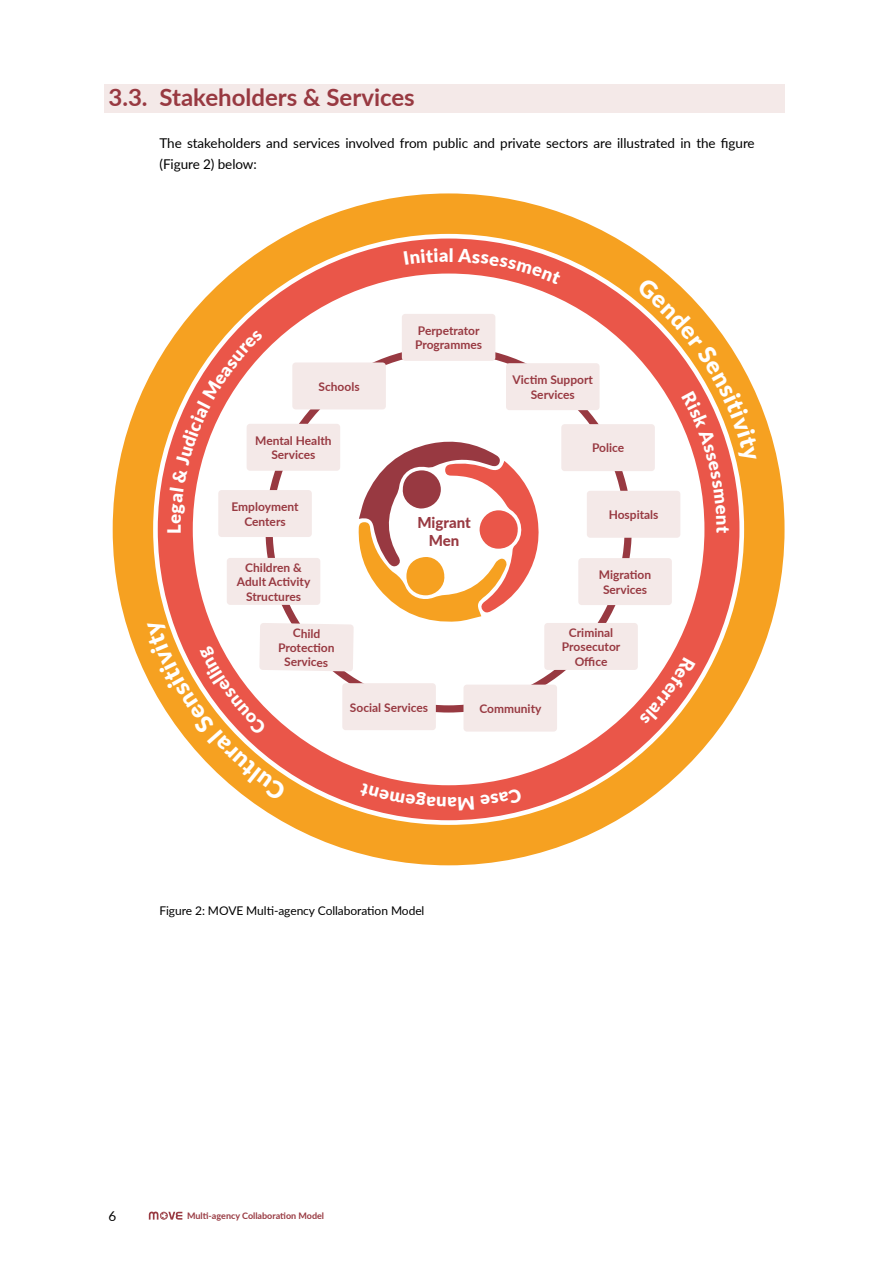
<style>
.page{position:relative;width:893px;height:1263px;background:#fff}
.page>*{position:absolute;margin:0;border:0;box-sizing:border-box;transform-origin:0 0}
.t1{font:700 24px "Lato";color:#983941}
.t2{font:900 18.3px "Lato";color:#fff}
.t3{font:800 15px/18px "Lato";letter-spacing:-.005em;color:#983941;text-align:center}
.t4{font:13.5px/21px "Lato";letter-spacing:-.005em;color:#000}
.t5{font:700 12px/14.4px "Lato";color:#983941;text-align:center}
.t6{font:12px "Lato";letter-spacing:-.005em;color:#000}
.t7{font:700 9px "Lato";color:#983941}
</style>
<div class="page">
<svg style="left:149px;top:1211px;width:33px;height:9px"></svg>
<div style="left:104px;top:85px;width:680px;height:28px;background:#f4e9e8"></div>
<svg style="left:113px;top:193px;width:671px;height:672px"></svg>
<svg style="left:158px;top:239px;width:581px;height:581px"></svg>
<div style="left:402px;top:314px;width:93px;height:47px;background:#f4e9e8;border-radius:3px"></div>
<div style="left:506px;top:363px;width:94px;height:47px;background:#f4e9e8;border-radius:3px"></div>
<div style="left:578px;top:558px;width:94px;height:47px;background:#f4e9e8;border-radius:3px"></div>
<div style="left:587px;top:491px;width:93px;height:47px;background:#f4e9e8;border-radius:3px"></div>
<div style="left:544px;top:623px;width:94px;height:47px;background:#f4e9e8;border-radius:3px"></div>
<div style="left:561px;top:424px;width:94px;height:47px;background:#f4e9e8;border-radius:3px"></div>
<div style="left:463px;top:685px;width:94px;height:46px;background:#f4e9e8;border-radius:3px"></div>
<svg style="left:404px;top:248px;width:44px;height:17px"></svg>
<svg style="left:458px;top:248px;width:104px;height:37px;background:#ed7365"></svg>
<svg style="left:636px;top:277px;width:121px;height:248px"></svg>
<svg style="left:639px;top:657px;width:57px;height:67px"></svg>
<svg style="left:147px;top:329px;width:394px;height:481px"></svg>
<h1 class="t1" style="left:108px;top:80px;width:308px">3.3. Stakeholders &amp; Services</h1>
<p class="t4" style="left:159px;top:132px;width:597px">The stakeholders and services involved from public and private sectors are illustrated in the figure (Figure 2) below:</p>
<h2 class="t2" style="left:449px;top:241px;width:6px">l</h2>
<p class="t5" style="left:415px;top:323px;width:68px;text-align:left">Perpetrator<br>Programmes</p>
<p class="t5" style="left:319px;top:379px;width:43px">Schools</p>
<p class="t5" style="left:513px;top:372px;width:82px">Victim Support<br>Services</p>
<h2 class="t2" style="left:160px;top:533px;width:11px;rotate:-90deg">L</h2>
<p class="t5" style="left:255px;top:433px;width:78px">Mental Health<br>Services</p>
<p class="t5" style="left:231px;top:499px;width:69px">Employment<br>Centers</p>
<p class="t5" style="left:237px;top:560px;width:75px">Children &amp;<br>Adult Activity<br>Structures</p>
<p class="t5" style="left:279px;top:625px;width:58px;rotate:1deg">Child<br>Protecti on<br>Services</p>
<p class="t3" style="left:417px;top:512px;width:55px">Migrant<br>Men</p>
<p class="t5" style="left:350px;top:699px;width:80px">Social Services</p>
<p class="t5" style="left:479px;top:701px;width:64px">Community</p>
<p class="t5" style="left:592px;top:440px;width:34px">Police</p>
<p class="t5" style="left:609px;top:507px;width:51px">Hospitals</p>
<p class="t5" style="left:599px;top:567px;width:54px">Migration<br>Services</p>
<p class="t5" style="left:562px;top:625px;width:60px">Criminal<br>Prosecutor<br>Office</p>
<h2 class="t2" style="left:457px;top:817px;width:11px;rotate:180deg">a</h2>
<p class="t6" style="left:159px;top:902px;width:266px">Figure 2: MOVE Multi-agency Collaboration Model</p>
<h2 class="t2" style="left:737px;top:526px;width:9px;rotate:90deg">t</h2>
<p class="t4" style="left:108px;top:1205px;width:9px">6</p>
<p class="t7" style="left:187px;top:1209px;width:139px">Multi-agency Collaboration Model</p>
</div>
